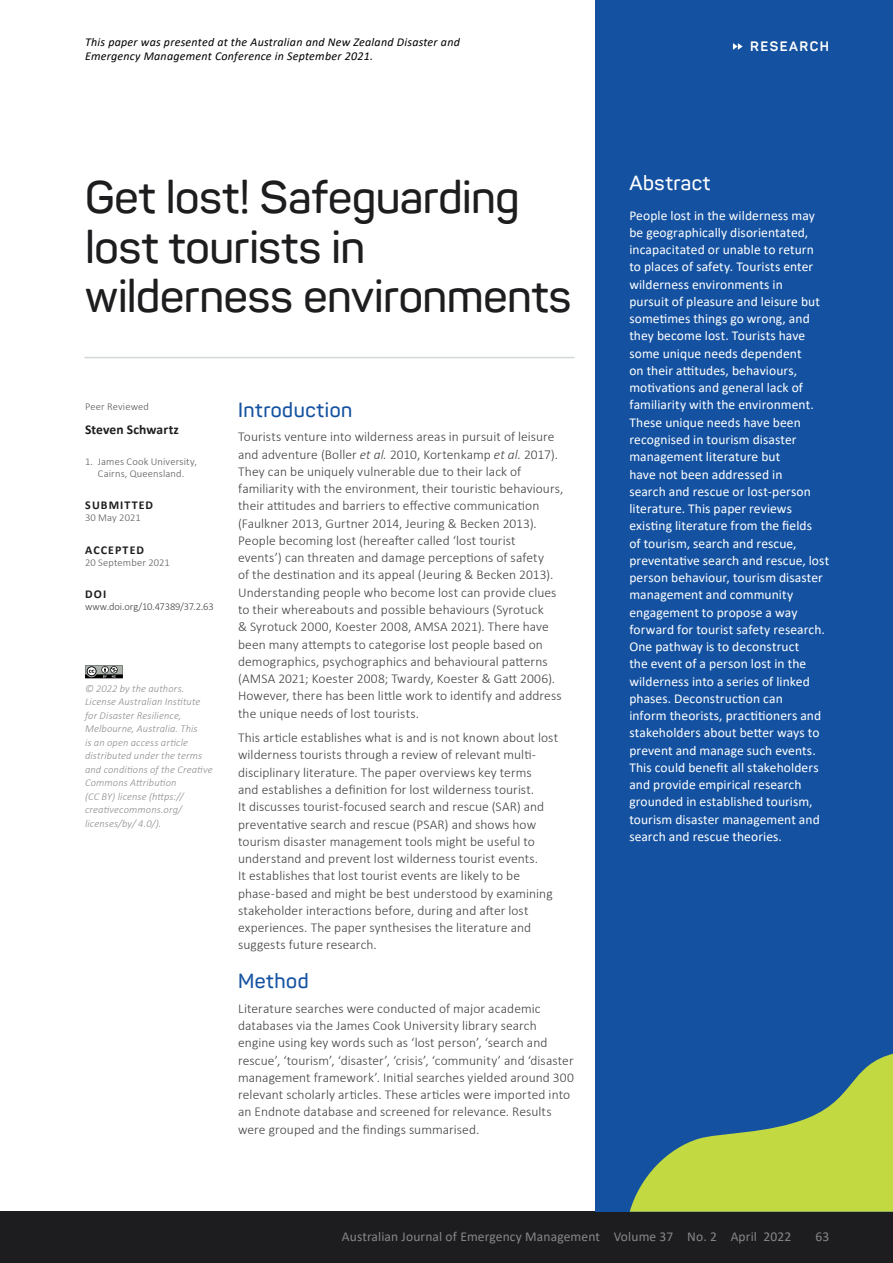
<style>
.page{position:relative;width:893px;height:1263px;background:#fff}
.page>*{position:absolute;margin:0;border:0;box-sizing:border-box;transform-origin:0 0}
.t1{font:600 45px/49.5px "Panton";letter-spacing:-.01em;color:#1d1d1f}
.t2{font:600 20.25px "Panton";letter-spacing:.03em;color:#1452a1}
.t3{font:600 20.25px "Panton";letter-spacing:.03em;color:#fff}
.t4{font:300 13.5px/17.2px "Calibri";letter-spacing:.005em;color:#414042}
.t5{font:13.5px/17.2px "Calibri";letter-spacing:.005em;color:#fff}
.t6{font:13.5px "Calibri";letter-spacing:.01em;color:#868788}
.t7{font:700 13.5px "Calibri";letter-spacing:.005em;color:#1d1d1f}
.t8{font:700 13.5px "Panton";letter-spacing:.11em;color:#fff}
.t9{font:italic 12px/14.4px "Calibri";letter-spacing:.02em;color:#000}
.t10{font:700 12px "Calibri";letter-spacing:.09em;color:#1d1d1f}
.t11{font:italic 300 10.5px/13.5px "Calibri";letter-spacing:.01em;color:#8a8c8e}
.t12{font:300 10.5px/12px "Calibri";letter-spacing:.015em;color:#58595b;text-align:center}
.t13{font:300 10.5px "Calibri";letter-spacing:-.01em;color:#414042}
.s1{font-style:italic}
</style>
<div class="page">
<div style="left:596px;top:0;width:297px;height:81px;background:#1452a1"></div>
<svg style="left:733px;top:43px;width:10px;height:7px"></svg>
<div style="left:0;top:1212px;width:893px;height:51px;background:#1d1d1f"></div>
<div style="left:596px;top:81px;width:297px;height:1131px;background:#1452a1"></div>
<svg style="left:630px;top:1053px;width:263px;height:159px"></svg>
<hr style="left:85px;top:357px;width:489px;height:1px;background:#d2d8d6">
<svg style="left:85px;top:665px;width:38px;height:14px"></svg>
<p class="t9" style="left:85px;top:34px;width:376px">This paper was presented at the Australian and New Zealand Disaster and<br>Emergency Management Conference in September 2021.</p>
<h1 class="t1" style="left:85px;top:172px;width:488px">Get lost! Safeguarding lost tourists in wilderness environments</h1>
<p class="t12" style="left:85px;top:401px;width:65px">Peer Reviewed</p>
<p class="t7" style="left:85px;top:420px;width:95px">Steven Schwartz</p>
<p class="t12" style="left:85px;top:455px;width:114px">1. James Cook University,<br>Cairns, Queensland.</p>
<p class="t10" style="left:85px;top:497px;width:69px">SUBMITTED</p>
<p class="t12" style="left:85px;top:512px;width:57px">30 May 2021</p>
<p class="t10" style="left:85px;top:541px;width:60px">ACCEPTED</p>
<p class="t12" style="left:85px;top:556px;width:86px">20 September 2021</p>
<p class="t10" style="left:85px;top:586px;width:23px">DOI</p>
<p class="t13" style="left:85px;top:600px;width:130px">www.doi.org/10.47389/37.2.63</p>
<p class="t11" style="left:85px;top:681px;width:129px">© 2022 by the authors.<br>License Australian Institute for Disaster Resilience,<br>Melbourne, Australia. This<br>is an open access article distributed under the terms and conditions of the Creative<br>Commons Attribution<br>(CC BY) license (https:// creativecommons.org/ licenses/by/ 4.0/).</p>
<h2 class="t2" style="left:238px;top:397px;width:116px">Introduction</h2>
<p class="t4" style="left:238px;top:428px;width:327px">Tourists venture into wilderness areas in pursuit of leisure and adventure (Boller <span class="s1">et al.</span> 2010, Kortenkamp <span class="s1">et al.</span> 2017).<br>They can be uniquely vulnerable due to their lack of familiarity with the environment, their touristic behaviours, their attitudes and barriers to effective communication (Faulkner 2013, Gurtner 2014, Jeuring &amp; Becken 2013).<br>People becoming lost (hereafter called ‘lost tourist<br>events’) can threaten and damage perceptions of safety<br>of the destination and its appeal (Jeuring &amp; Becken 2013).<br>Understanding people who become lost can provide clues to their whereabouts and possible behaviours (Syrotuck<br>&amp; Syrotuck 2000, Koester 2008, AMSA 2021). There have been many attempts to categorise lost people based on demographics, psychographics and behavioural patterns (AMSA 2021; Koester 2008; Twardy, Koester &amp; Gatt 2006).<br>However, there has been little work to identify and address the unique needs of lost tourists.</p>
<p class="t4" style="left:238px;top:729px;width:322px">This article establishes what is and is not known about lost wilderness tourists through a review of relevant multi&shy;disciplinary literature. The paper overviews key terms<br>and establishes a definition for lost wilderness tourist.<br>It discusses tourist-focused search and rescue (SAR) and preventative search and rescue (PSAR) and shows how tourism disaster management tools might be useful to understand and prevent lost wilderness tourist events.<br>It establishes that lost tourist events are likely to be phase-based and might be best understood by examining stakeholder interactions before, during and after lost experiences. The paper synthesises the literature and suggests future research.</p>
<h2 class="t2" style="left:238px;top:968px;width:72px">Method</h2>
<p class="t4" style="left:238px;top:999px;width:337px">Literature searches were conducted of major academic databases via the James Cook University library search engine using key words such as ‘lost person’, ‘search and rescue’, ‘tourism’, ‘disaster’, ‘crisis’, ‘community’ and ‘disaster management framework’. Initial searches yielded around 300 relevant scholarly articles. These articles were imported into an Endnote database and screened for relevance. Results were grouped and the findings summarised.</p>
<p class="t8" style="left:750px;top:38px;width:80px">RESEARCH</p>
<h2 class="t3" style="left:629px;top:170px;width:83px">Abstract</h2>
<p class="t5" style="left:629px;top:206px;width:201px">People lost in the wilderness may be geographically disorientated, incapacitated or unable to return<br>to places of safety. Tourists enter wilderness environments in<br>pursuit of pleasure and leisure but sometimes things go wrong, and they become lost. Tourists have some unique needs dependent<br>on their attitudes, behaviours, motivations and general lack of familiarity with the environment.<br>These unique needs have been recognised in tourism disaster management literature but<br>have not been addressed in<br>search and rescue or lost-person literature. This paper reviews existing literature from the fields<br>of tourism, search and rescue, preventative search and rescue, lost person behaviour, tourism disaster management and community engagement to propose a way forward for tourist safety research.<br>One pathway is to deconstruct<br>the event of a person lost in the wilderness into a series of linked phases. Deconstruction can<br>inform theorists, practitioners and stakeholders about better ways to prevent and manage such events.<br>This could benefit all stakeholders and provide empirical research grounded in established tourism, tourism disaster management and search and rescue theories.</p>
<p class="t6" style="left:342px;top:1227px;width:451px">Australian Journal of Emergency Management Volume 37 No. 2 April 2022</p>
<p class="t6" style="left:815px;top:1227px;width:15px">63</p>
</div>
